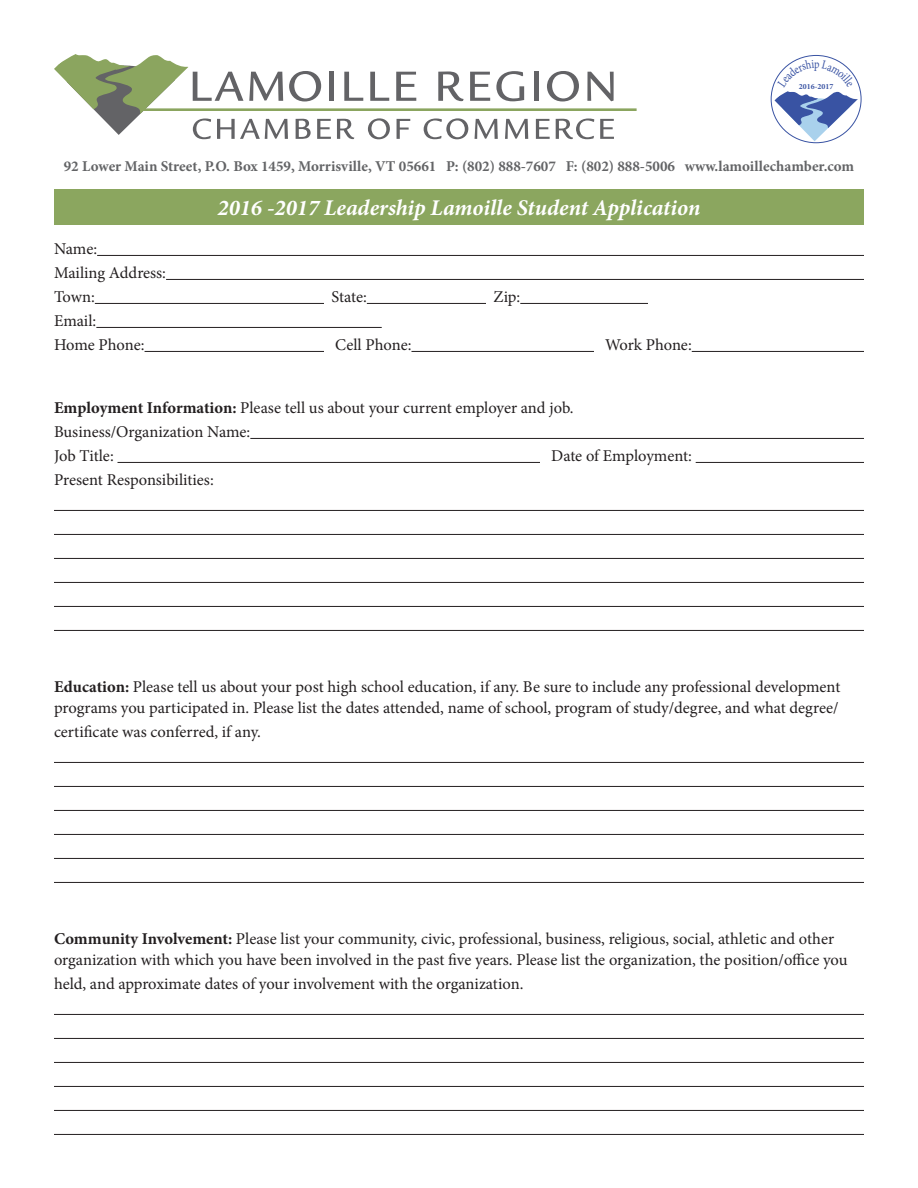
<style>
.page{position:relative;width:918px;height:1188px;background:#fff}
.page>*{position:absolute;margin:0;border:0;box-sizing:border-box;transform-origin:0 0}
.t1{font:italic 700 22.5px "Minion Pro";color:#fff}
.t2{font:16.5px/21px "Minion Pro";letter-spacing:-.005em;color:#231f20}
.t3{font:700 15px "Minion Pro";color:#636466}
.t4{font:700 7.95px "Minion Pro";color:#3953a3}
.s1{font-weight:700}
</style>
<div class="page">
<hr style="left:143px;top:108px;width:494px;height:3px;background:#8ba55f">
<div style="left:329px;top:72px;width:5px;height:29px;background:#636366"></div>
<svg style="left:344px;top:72px;width:19px;height:29px"></svg>
<svg style="left:370px;top:72px;width:19px;height:29px"></svg>
<svg style="left:396px;top:72px;width:20px;height:29px"></svg>
<svg style="left:438px;top:71px;width:26px;height:30px"></svg>
<svg style="left:470px;top:72px;width:20px;height:29px"></svg>
<svg style="left:496px;top:71px;width:28px;height:30px"></svg>
<div style="left:534px;top:72px;width:5px;height:29px;background:#636366"></div>
<svg style="left:547px;top:71px;width:32px;height:30px"></svg>
<svg style="left:587px;top:72px;width:27px;height:29px"></svg>
<svg style="left:54px;top:54px;width:277px;height:85px"></svg>
<svg style="left:337px;top:119px;width:17px;height:20px"></svg>
<svg style="left:368px;top:118px;width:22px;height:21px"></svg>
<svg style="left:397px;top:119px;width:13px;height:20px"></svg>
<svg style="left:424px;top:118px;width:44px;height:21px"></svg>
<svg style="left:475px;top:119px;width:23px;height:20px"></svg>
<svg style="left:505px;top:119px;width:23px;height:20px"></svg>
<svg style="left:536px;top:119px;width:14px;height:20px"></svg>
<svg style="left:556px;top:118px;width:38px;height:21px"></svg>
<svg style="left:600px;top:119px;width:14px;height:20px"></svg>
<div style="left:54px;top:189px;width:810px;height:35px;background:#8ba65f"></div>
<hr style="left:97px;top:255px;width:767px;height:1px;background:#231f20">
<hr style="left:166px;top:279px;width:698px;height:1px;background:#231f20">
<hr style="left:95px;top:303px;width:229px;height:1px;background:#231f20">
<hr style="left:367px;top:303px;width:119px;height:1px;background:#231f20">
<hr style="left:520px;top:303px;width:128px;height:1px;background:#231f20">
<hr style="left:96px;top:327px;width:286px;height:1px;background:#231f20">
<hr style="left:145px;top:351px;width:179px;height:1px;background:#231f20">
<hr style="left:411px;top:351px;width:183px;height:1px;background:#231f20">
<hr style="left:692px;top:351px;width:172px;height:1px;background:#231f20">
<hr style="left:250px;top:438px;width:614px;height:1px;background:#231f20">
<hr style="left:118px;top:462px;width:422px;height:1px;background:#231f20">
<hr style="left:696px;top:462px;width:168px;height:1px;background:#231f20">
<hr style="left:54px;top:510px;width:810px;height:1px;background:#231f20">
<hr style="left:54px;top:534px;width:810px;height:1px;background:#231f20">
<hr style="left:54px;top:558px;width:810px;height:1px;background:#231f20">
<hr style="left:54px;top:582px;width:810px;height:1px;background:#231f20">
<hr style="left:54px;top:606px;width:810px;height:1px;background:#231f20">
<hr style="left:54px;top:630px;width:810px;height:1px;background:#231f20">
<hr style="left:54px;top:762px;width:810px;height:1px;background:#231f20">
<hr style="left:54px;top:786px;width:810px;height:1px;background:#231f20">
<hr style="left:54px;top:810px;width:810px;height:1px;background:#231f20">
<hr style="left:54px;top:834px;width:810px;height:1px;background:#231f20">
<hr style="left:54px;top:858px;width:810px;height:1px;background:#231f20">
<hr style="left:54px;top:882px;width:810px;height:1px;background:#231f20">
<hr style="left:54px;top:1014px;width:810px;height:1px;background:#231f20">
<hr style="left:54px;top:1038px;width:810px;height:1px;background:#231f20">
<hr style="left:54px;top:1062px;width:810px;height:1px;background:#231f20">
<hr style="left:54px;top:1086px;width:810px;height:1px;background:#231f20">
<hr style="left:54px;top:1110px;width:810px;height:1px;background:#231f20">
<hr style="left:54px;top:1134px;width:810px;height:1px;background:#231f20">
<svg style="left:775px;top:59px;width:83px;height:82px"></svg>
<p class="t4" style="left:799px;top:81px;width:36px">2016-2017</p>
<p class="t3" style="left:64px;top:156px;width:792px">92 Lower Main Street, P.O. Box 1459, Morrisville, VT 05661 P: (802) 888-7607 F: (802) 888-5006 www.lamoillechamber.com</p>
<p class="t1" style="left:218px;top:192px;width:484px">2016 -2017 Leadership Lamoille Student Application</p>
<p class="t2" style="left:54px;top:238px;width:45px">Name:</p>
<p class="t2" style="left:54px;top:262px;width:114px">Mailing Address:</p>
<p class="t2" style="left:54px;top:286px;width:42px">Town:</p>
<p class="t2" style="left:331px;top:286px;width:37px">State:</p>
<p class="t2" style="left:493px;top:286px;width:28px">Zip:</p>
<p class="t2" style="left:54px;top:310px;width:44px">Email:</p>
<p class="t2" style="left:54px;top:334px;width:92px">Home Phone:</p>
<p class="t2" style="left:335px;top:334px;width:78px">Cell Phone:</p>
<p class="t2" style="left:605px;top:334px;width:88px">Work Phone:</p>
<p class="t2" style="left:54px;top:397px;width:521px"><span class="s1">Employment Information:</span> Please tell us about your current employer and job.</p>
<p class="t2" style="left:54px;top:421px;width:198px">Business/Organization Name:</p>
<p class="t2" style="left:54px;top:445px;width:61px">Job Title:</p>
<p class="t2" style="left:551px;top:445px;width:142px">Date of Employment:</p>
<p class="t2" style="left:54px;top:469px;width:161px">Present Responsibilities:</p>
<p class="t2" style="left:54px;top:676px;width:788px"><span class="s1">Education:</span> Please tell us about your post high school education, if any. Be sure to include any professional development programs you participated in. Please list the dates attended, name of school, program of study/degree, and what degree/</p>
<p class="t2" style="left:54px;top:721px;width:208px">certificate was conferred, if any.</p>
<p class="t2" style="left:54px;top:928px;width:795px"><span class="s1">Community Involvement:</span> Please list your community, civic, professional, business, religious, social, athletic and other organization with which you have been involved in the past five years. Please list the organization, the position/office you</p>
<p class="t2" style="left:54px;top:973px;width:471px">held, and approximate dates of your involvement with the organization.</p>
</div>
